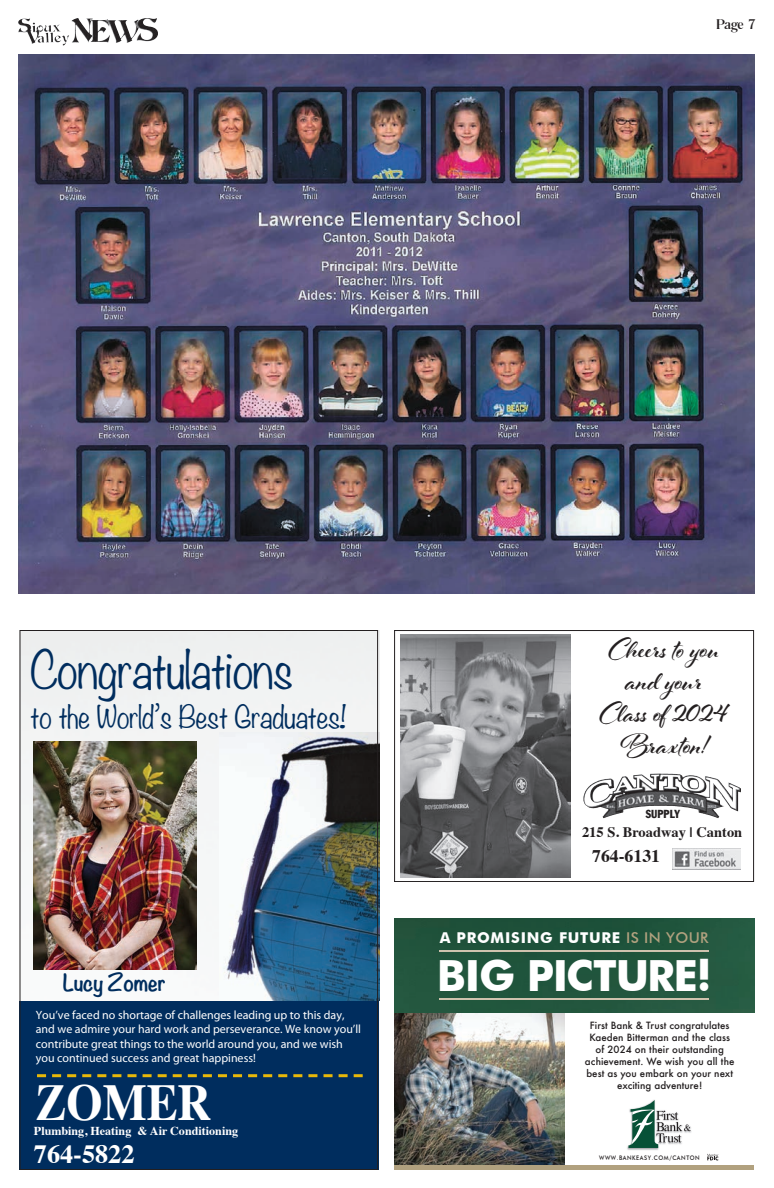
<style>
.page{position:relative;width:774px;height:1188px;background:#fff}
.page>*{position:absolute;margin:0;border:0;box-sizing:border-box;transform-origin:0 0}
.t1{font:700 51.7px "Times";color:#fff;scale:.9 1}
.t2{font:300 46px "Noteworthy";letter-spacing:-.02em;color:#002d5e}
.t3{font:700 43px "Futura BT";letter-spacing:-.025em;color:#fff}
.t4{font:700 30.6px/32px "Al Fresco";color:#231f20;text-align:center}
.t5{font:300 28px "Noteworthy";letter-spacing:-.02em;color:#002d5e}
.t6{font:700 26.3px "Times";color:#fff}
.t7{font:700 20.8px "Noteworthy";letter-spacing:-.02em;color:#002d5e}
.t8{font:700 17.7px "Times";color:#231f20}
.t9{font:700 14.9px "Futura BT";letter-spacing:.05em;color:#fff}
.t10{font:700 14.5px "Times";color:#231f20}
.t11{font:500 14.5px "Romana T";color:#231f20}
.t12{font:700 12.1px "Times";color:#fff}
.t13{font:condensed 12.1px "Franklin Got T";color:#231f20}
.t14{font:12px/14.4px "Myriad Pro";color:#fff}
.t15{font:500 9.8px/12px "Futura";letter-spacing:.005em;color:#231f20;text-align:center}
.t16{font:500 6.2px "Futura BT";letter-spacing:.1em;color:#231f20;scale:.9 1}
.s1{font-weight:500;color:#b1a17f}
</style>
<div class="page">
<img style="left:71px;top:18px;width:13px;height:25px">
<img style="left:18px;top:55px;width:736px;height:539px">
<div style="left:22px;top:630px;width:358px;height:340px;background:#f0f2f3"></div>
<img style="left:220px;top:733px;width:160px;height:268px">
<div style="left:20px;top:1001px;width:360px;height:169px;background:#002d5e"></div>
<svg style="left:37px;top:1074px;width:326px;height:3px"></svg>
<img style="left:34px;top:742px;width:163px;height:228px">
<img style="left:394px;top:1012px;width:170px;height:154px">
<div style="left:394px;top:918px;width:360px;height:94px;background:#21553d"></div>
<hr style="left:439px;top:998px;width:270px;height:2px;background:#cfc3ae">
<hr style="left:439px;top:951px;width:270px;height:1px;background:#cfc3ae">
<hr style="left:394px;top:1166px;width:360px;height:4px;background:#b1a17f">
<svg style="left:707px;top:1154px;width:12px;height:6px"></svg>
<img style="left:627px;top:1131px;width:65px;height:19px">
<svg style="left:628px;top:1100px;width:63px;height:48px"></svg>
<img style="left:595px;top:774px;width:58px;height:27px">
<img style="left:672px;top:849px;width:69px;height:20px">
<img style="left:401px;top:635px;width:170px;height:242px">
<div style="left:394px;top:630px;width:360px;height:252px;border:1px solid #231f20"></div>
<p class="t11" style="left:716px;top:17px;width:41px">Page 7</p>
<h2 class="t2" style="left:30px;top:630px;width:264px">Congratulations</h2>
<h3 class="t5" style="left:30px;top:693px;width:318px">to the World’s Best Graduates!</h3>
<h3 class="t7" style="left:63px;top:965px;width:105px">Lucy Zomer</h3>
<p class="t14" style="left:36px;top:1009px;width:327px">You’ve faced no shortage of challenges leading up to this day, and we admire your hard work and perseverance. We know you’ll contribute great things to the world around you, and we wish you continued success and great happiness!</p>
<h1 class="t1" style="left:36px;top:1053px;width:197px">ZOMER</h1>
<p class="t12" style="left:34px;top:1119px;width:206px">Plumbing, Heating &amp; Air Conditioning</p>
<h3 class="t6" style="left:34px;top:1129px;width:102px">764-5822</h3>
<h3 class="t4" style="left:600px;top:630px;width:131px">Cheers to you and your<br>Class of 2024<br>Braxton!</h3>
<p class="t13" style="left:645px;top:807px;width:37px">SUPPLY</p>
<p class="t10" style="left:582px;top:818px;width:162px">215 S. Broadway | Canton</p>
<h3 class="t8" style="left:592px;top:839px;width:69px">764-6131</h3>
<p class="t9" style="left:440px;top:929px;width:270px">A PROMISING FUTURE <span class="s1">IS IN YOUR</span></p>
<h3 class="t3" style="left:437px;top:949px;width:276px">BIG PICTURE!</h3>
<p class="t15" style="left:585px;top:1019px;width:151px">First Bank &amp; Trust congratulates<br>Kaeden Bitterman and the class of 2024 on their outstanding achievement. We wish you all the best as you embark on your next exciting adventure!</p>
<p class="t16" style="left:599px;top:1154px;width:113px">WWW.BANKEASY.COM/CANTON</p>
</div>
